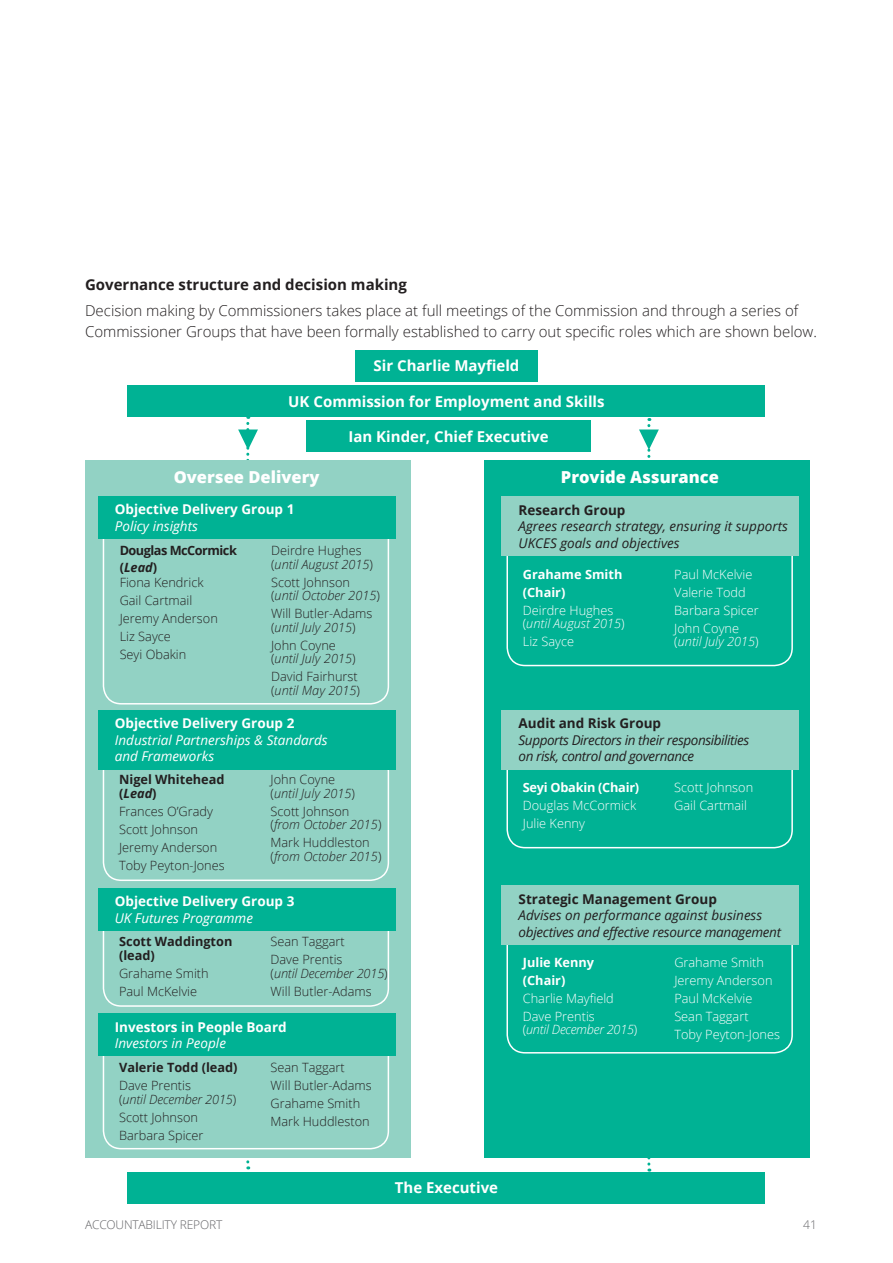
<style>
.page{position:relative;width:893px;height:1263px;background:#fff}
.page>*{position:absolute;margin:0;border:0;box-sizing:border-box;transform-origin:0 0}
.t1{font:800 16.5px "Open Sans";color:#fff}
.t2{font:300 15px/21px "Open Sans";color:#231f20}
.t3{font:700 15px "Open Sans";color:#fff}
.t4{font:700 15px "Open Sans";color:#231f20}
.t5{font:italic 13.5px/16.5px "Open Sans";letter-spacing:-.02em;color:#231f20}
.t6{font:italic 13.5px/16.5px "Open Sans";color:#fff}
.t7{font:700 13.5px "Open Sans";color:#fff}
.t8{font:italic 13.5px/16.5px "Open Sans";color:#231f20}
.t9{font:700 13.5px "Open Sans";color:#231f20}
.t10{font:300 12.75px/18px "Open Sans";color:#231f20}
.t11{font:300 12.75px/18px "Open Sans";color:#fff}
.t12{font:italic 300 12.75px/13.5px "Open Sans";color:#231f20}
.t13{font:700 12.75px/13.5px "Open Sans";color:#231f20}
.t14{font:700 12.75px/18px "Open Sans";color:#fff}
.t15{font:700 12.75px/16.5px "Open Sans";letter-spacing:-.04em;color:#231f20}
.t16{font:italic 300 12.75px "Open Sans";letter-spacing:-.02em;color:#fff}
.t17{font:700 12.75px "Open Sans";letter-spacing:-.02em;color:#fff}
.t18{font:italic 300 12.75px "Open Sans";color:#fff}
.t19{font:300 12px "Open Sans";letter-spacing:-.015em;color:#636366}
.s1{font-style:italic}
.s2{font-style:normal}
</style>
<div class="page">
<div style="left:85px;top:460px;width:325px;height:698px;background:#92d2c4"></div>
<div style="left:485px;top:460px;width:325px;height:698px;background:#00b294"></div>
<div style="left:355px;top:350px;width:183px;height:32px;background:#00b294"></div>
<div style="left:128px;top:385px;width:637px;height:32px;background:#00b294"></div>
<div style="left:128px;top:1171px;width:637px;height:32px;background:#00b294"></div>
<div style="left:306px;top:420px;width:285px;height:32px;background:#00b294"></div>
<div style="left:103px;top:505px;width:286px;height:199px;border:2px solid #fff;border-radius:18px"></div>
<div style="left:506px;top:520px;width:287px;height:146px;border:2px solid #fff;border-radius:18px"></div>
<div style="left:103px;top:753px;width:286px;height:128px;border:2px solid #fff;border-radius:18px"></div>
<div style="left:506px;top:733px;width:287px;height:115px;border:2px solid #fff;border-radius:18px"></div>
<div style="left:103px;top:900px;width:286px;height:107px;border:2px solid #fff;border-radius:18px"></div>
<div style="left:506px;top:918px;width:287px;height:135px;border:2px solid #fff;border-radius:18px"></div>
<div style="left:103px;top:1021px;width:286px;height:128px;border:2px solid #fff;border-radius:18px"></div>
<div style="left:98px;top:496px;width:297px;height:43px;background:#00b294"></div>
<div style="left:502px;top:496px;width:297px;height:60px;background:#92d2c4"></div>
<div style="left:98px;top:710px;width:297px;height:59px;background:#00b294"></div>
<div style="left:502px;top:710px;width:297px;height:59px;background:#92d2c4"></div>
<div style="left:98px;top:888px;width:297px;height:42px;background:#00b294"></div>
<div style="left:502px;top:885px;width:297px;height:60px;background:#92d2c4"></div>
<div style="left:98px;top:1013px;width:297px;height:43px;background:#00b294"></div>
<svg style="left:238px;top:417px;width:20px;height:752px"></svg>
<svg style="left:639px;top:418px;width:20px;height:753px"></svg>
<p class="t4" style="left:85px;top:274px;width:323px">Governance structure and decision making</p>
<p class="t2" style="left:85px;top:299px;width:733px">Decision making by Commissioners takes place at full meetings of the Commission and through a series of<br>Commissioner Groups that have been formally established to carry out specific roles which are shown below.</p>
<p class="t3" style="left:374px;top:355px;width:147px">Sir Charlie Mayfield</p>
<p class="t3" style="left:288px;top:390px;width:318px">UK Commission for Employment and Skills</p>
<p class="t1" style="left:174px;top:464px;width:147px">Oversee Delivery</p>
<p class="t3" style="left:349px;top:426px;width:202px">Ian Kinder, Chief Executive</p>
<p class="t1" style="left:561px;top:464px;width:160px">Provide Assurance</p>
<p class="t7" style="left:115px;top:500px;width:181px">Objective Delivery Group 1</p>
<p class="t6" style="left:115px;top:517px;width:85px">Policy insights</p>
<p class="t15" style="left:120px;top:542px;width:119px">Douglas McCormick (<span class="s1">Lead</span>)</p>
<p class="t10" style="left:120px;top:573px;width:100px">Fiona Kendrick<br>Gail Cartmail<br>Jeremy Anderson<br>Liz Sayce<br>Seyi Obakin</p>
<p class="t10" style="left:271px;top:543px;width:103px;line-height:13.5px">Deirdre Hughes (<span class="s1">until August 2015</span>)</p>
<p class="t12" style="left:271px;top:575px;width:110px"><span class="s2">Scott Johnson (</span>until October 2015<span class="s2">)</span></p>
<p class="t10" style="left:271px;top:606px;width:103px;line-height:13.5px">Will Butler-Adams (<span class="s1">until July 2015</span>)</p>
<p class="t12" style="left:271px;top:638px;width:86px"><span class="s2">John Coyne (</span>until July 2015<span class="s2">)</span></p>
<p class="t10" style="left:271px;top:669px;width:90px;line-height:13.5px">David Fairhurst (<span class="s1">until May 2015</span>)</p>
<p class="t7" style="left:115px;top:714px;width:181px">Objective Delivery Group 2</p>
<p class="t6" style="left:115px;top:731px;width:214px">Industrial Partnerships &amp; Standards and Frameworks</p>
<p class="t13" style="left:119px;top:773px;width:107px">Nigel Whitehead (<span class="s1">Lead</span>)</p>
<p class="t10" style="left:119px;top:802px;width:107px">Frances O’Grady<br>Scott Johnson<br>Jeremy Anderson<br>Toby Peyton-Jones</p>
<p class="t12" style="left:271px;top:773px;width:86px"><span class="s2">John Coyne (</span>until July 2015<span class="s2">)</span></p>
<p class="t12" style="left:271px;top:804px;width:112px"><span class="s2">Scott Johnson (</span>from October 2015<span class="s2">)</span></p>
<p class="t10" style="left:271px;top:836px;width:112px;line-height:13.5px">Mark Huddleston (<span class="s1">from October 2015</span>)</p>
<p class="t9" style="left:519px;top:500px;width:108px">Research Group</p>
<p class="t8" style="left:519px;top:517px;width:271px">Agrees research strategy, ensuring it supports<br>UKCES goals and objectives</p>
<p class="t14" style="left:523px;top:565px;width:101px">Grahame Smith (Chair)</p>
<p class="t11" style="left:523px;top:603px;width:103px;line-height:13.5px">Deirdre Hughes (<span class="s1">until August 2015</span>)</p>
<p class="t11" style="left:523px;top:632px;width:53px">Liz Sayce</p>
<p class="t11" style="left:674px;top:565px;width:86px">Paul McKelvie<br>Valerie Todd<br>Barbara Spicer<br>John Coyne</p>
<p class="t18" style="left:674px;top:633px;width:86px"><span class="s2">(</span>until July 2015<span class="s2">)</span></p>
<p class="t9" style="left:519px;top:714px;width:144px">Audit and Risk Group</p>
<p class="t5" style="left:519px;top:731px;width:232px">Supports Directors in their responsibilities on risk, control and governance</p>
<p class="t17" style="left:523px;top:778px;width:118px">Seyi Obakin (Chair)</p>
<p class="t11" style="left:523px;top:796px;width:115px">Douglas McCormick<br>Julie Kenny</p>
<p class="t11" style="left:674px;top:778px;width:80px">Scott Johnson<br>Gail Cartmail</p>
<p class="t9" style="left:519px;top:889px;width:200px">Strategic Management Group</p>
<p class="t5" style="left:519px;top:907px;width:264px">Advises on performance against business objectives and effective resource management</p>
<p class="t7" style="left:115px;top:892px;width:181px">Objective Delivery Group 3</p>
<p class="t6" style="left:115px;top:909px;width:140px">UK Futures Programme</p>
<p class="t13" style="left:119px;top:935px;width:115px">Scott Waddington (lead)</p>
<p class="t10" style="left:119px;top:964px;width:91px">Grahame Smith<br>Paul McKelvie</p>
<p class="t10" style="left:271px;top:932px;width:76px">Sean Taggart<br>Dave Prentis</p>
<p class="t10" style="left:271px;top:964px;width:119px">(<span class="s1">until December 2015</span>)<br>Will Butler-Adams</p>
<p class="t14" style="left:523px;top:953px;width:73px">Julie Kenny (Chair)</p>
<p class="t11" style="left:523px;top:989px;width:93px">Charlie Mayfield<br>Dave Prentis</p>
<p class="t16" style="left:523px;top:1021px;width:116px"><span class="s2">(</span>until December 2015<span class="s2">)</span></p>
<p class="t11" style="left:674px;top:953px;width:107px">Grahame Smith<br>Jeremy Anderson<br>Paul McKelvie<br>Sean Taggart<br>Toby Peyton-Jones</p>
<p class="t7" style="left:115px;top:1017px;width:173px">Investors in People Board</p>
<p class="t6" style="left:115px;top:1035px;width:113px">Investors in People</p>
<p class="t13" style="left:119px;top:1060px;width:120px">Valerie Todd (lead)</p>
<p class="t12" style="left:119px;top:1078px;width:119px"><span class="s2">Dave Prentis<br>(</span>until December 2015<span class="s2">)</span></p>
<p class="t10" style="left:119px;top:1108px;width:86px">Scott Johnson<br>Barbara Spicer</p>
<p class="t19" style="left:85px;top:1217px;width:139px">ACCOUNTABILITY REPORT</p>
<p class="t10" style="left:271px;top:1058px;width:103px">Sean Taggart<br>Will Butler-Adams<br>Grahame Smith<br>Mark Huddleston</p>
<p class="t3" style="left:395px;top:1177px;width:105px">The Executive</p>
<p class="t19" style="left:803px;top:1217px;width:15px">41</p>
</div>
